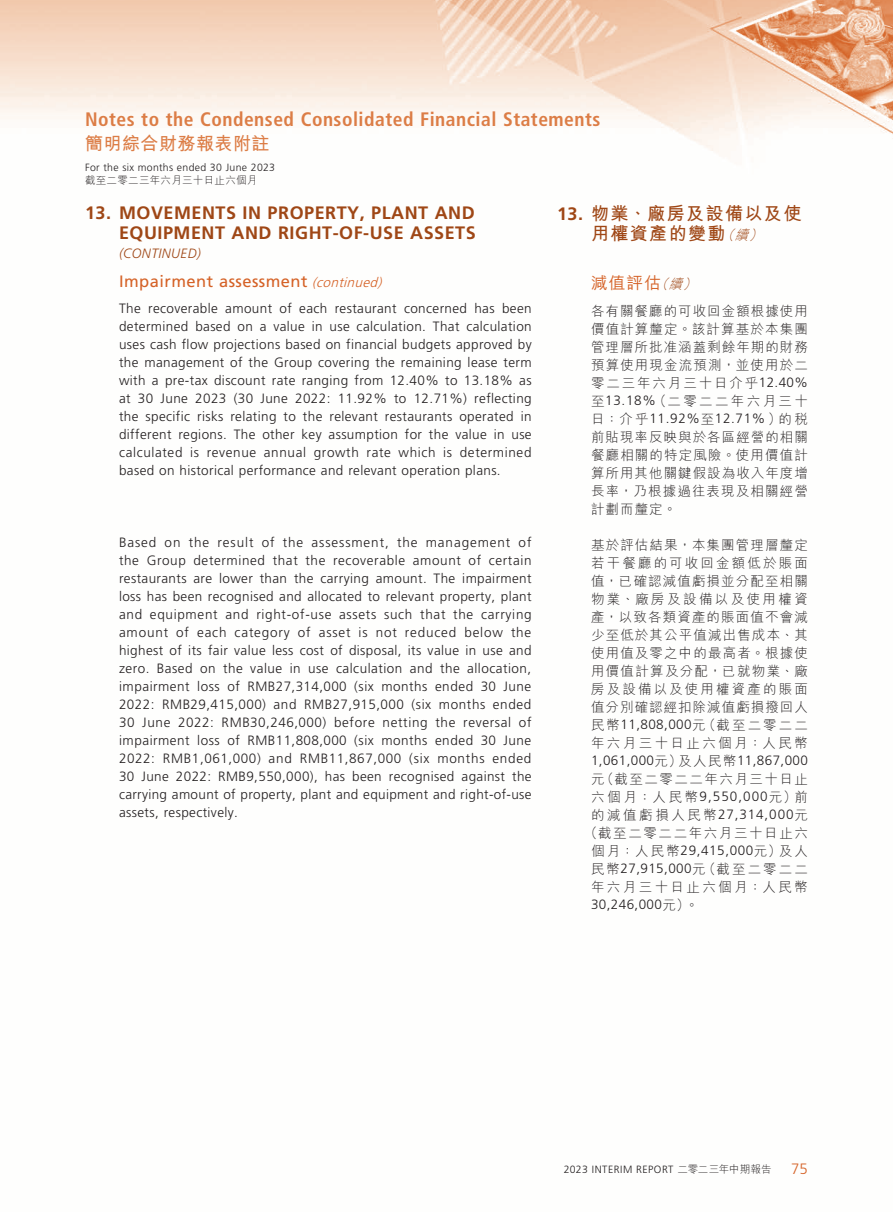
<style>
.page{position:relative;width:893px;height:1212px;background:#fff}
.page>*{position:absolute;margin:0;border:0;box-sizing:border-box;transform-origin:0 0}
.t1{font:700 condensed 19.5px "Frutiger LT Std";letter-spacing:.025em;color:#dc7d46}
.t2{font:700 18px/19.5px "Frutiger LT Std";letter-spacing:.03em;color:#9f4716;text-align:right}
.t3{font:700 18px/19.5px "M Hei HK";letter-spacing:.08em;color:#9f4716;text-align:center}
.t4{font:700 18px "M Hei HK";letter-spacing:.03em;color:#dc7d46}
.t5{font:16.5px "Frutiger LT Std";letter-spacing:.03em;color:#d56227}
.t6{font:500 16.5px "M Hei HK";color:#d56227}
.t7{font:300 15px "Frutiger LT Std";color:#d56227}
.t8{font:300 13.5px/18px "Frutiger LT Std";letter-spacing:.03em;color:#231f20;text-align:justify}
.t9{font:300 13.5px/18px "M Hei HK";letter-spacing:.11em;color:#231f20;text-align:justify}
.t10{font:300 13.5px/18px "M Hei HK";letter-spacing:.155em;color:#231f20;text-align:center}
.t11{font:italic 300 13.5px "Frutiger LT Std";letter-spacing:.03em;color:#9f4716}
.t12{font:300 10.5px "Frutiger LT Std";letter-spacing:.03em;color:#231f20}
.t13{font:300 10.5px "Frutiger LT Std";letter-spacing:.05em;color:#231f20}
.t14{font:300 10.5px "M Hei HK";letter-spacing:.03em;color:#231f20}
.s1{font-family:"Frutiger LT Std"}
.s2{font-weight:300;font-style:italic;font-size:13.5px}
.s3{font-weight:300;font-style:italic;font-size:13.5px;color:#9f4716}
.s4{font-family:"M Hei HK"}
</style>
<div class="page">
<img style="left:0;top:0;width:893px;height:153px">
<h1 class="t1" style="left:85px;top:108px;width:517px">Notes to the Condensed Consolidated Financial Statements</h1>
<h2 class="t4" style="left:85px;top:130px;width:186px">簡明綜合財務報表附註</h2>
<p class="t12" style="left:85px;top:161px;width:192px">For the six months ended 30 June 2023</p>
<p class="t14" style="left:85px;top:175px;width:174px">截至二零二三年六月三十日止六個月</p>
<h2 class="t3" style="left:557px;top:202px;width:246px"><span class="s1">13.</span> 物業、廠房及設備以及使用權資產的變動<span class="s2">（續）</span></h2>
<p class="t6" style="left:591px;top:271px;width:110px">減值評估<span class="s3">（續）</span></p>
<p class="t9" style="left:591px;top:302px;width:218px">各有關餐廳的可收回金額根據使用價值計算釐定。該計算基於本集團管理層所批准涵蓋剩餘年期的財務預算使用現金流預測，並使用於二零二三年六月三十日介乎<span class="s1">12.40%</span>至<span class="s1">13.18%</span>（二零二二年六月三十</p>
<p class="t8" style="left:591px;top:410px;width:218px"><span class="s4">日：介乎</span>11.92%<span class="s4">至</span>12.71% <span class="s4">）的稅</span></p>
<p class="t9" style="left:591px;top:428px;width:218px">前貼現率反映與於各區經營的相關餐廳相關的特定風險。使用價值計算所用其他關鍵假設為收入年度增長率，乃根據過往表現及相關經營計劃而釐定。</p>
<p class="t9" style="left:591px;top:536px;width:218px">基於評估結果，本集團管理層釐定若干餐廳的可收回金額低於賬面值，已確認減值虧損並分配至相關物業、廠房及設備以及使用權資產，以致各類資產的賬面值不會減少至低於其公平值減出售成本、其使用值及零之中的最高者。根據使用價值計算及分配，已就物業、廠房及設備以及使用權資產的賬面值分別確認經扣除減值虧損撥回人民幣<span class="s1">11,808,000</span>元（截至二零二二年六月三十日止六個月：人民幣</p>
<p class="t8" style="left:591px;top:752px;width:218px">1,061,000<span class="s4">元）及人民幣</span>11,867,000</p>
<p class="t9" style="left:591px;top:770px;width:218px">元（截至二零二二年六月三十日止六個月：人民幣<span class="s1">9,550,000</span>元）前</p>
<p class="t8" style="left:591px;top:806px;width:218px"><span class="s4">的減值虧損人民幣</span>27,314,000<span class="s4">元</span></p>
<p class="t10" style="left:584px;top:824px;width:225px">（截至二零二二年六月三十日止六個月：人民幣<span class="s1">29,415,000</span>元）及人民幣<span class="s1">27,915,000</span>元（截至二零二二年六月三十日止六個月：人民幣</p>
<p class="t8" style="left:591px;top:895px;width:109px">30,246,000<span class="s4">元）。</span></p>
<h2 class="t2" style="left:85px;top:203px;width:392px">13. MOVEMENTS IN PROPERTY, PLANT AND<br>EQUIPMENT AND RIGHT-OF-USE ASSETS</h2>
<p class="t11" style="left:119px;top:246px;width:83px">(CONTINUED)</p>
<p class="t5" style="left:119px;top:271px;width:268px">Impairment assessment <span class="s2">(continued)</span></p>
<p class="t8" style="left:119px;top:300px;width:414px">The recoverable amount of each restaurant concerned has been determined based on a value in use calculation. That calculation uses cash flow projections based on financial budgets approved by the management of the Group covering the remaining lease term with a pre-tax discount rate ranging from 12.40% to 13.18% as at 30 June 2023 (30 June 2022: 11.92% to 12.71%) reflecting the specific risks relating to the relevant restaurants operated in different regions. The other key assumption for the value in use calculated is revenue annual growth rate which is determined based on historical performance and relevant operation plans.</p>
<p class="t8" style="left:119px;top:534px;width:414px">Based on the result of the assessment, the management of the Group determined that the recoverable amount of certain restaurants are lower than the carrying amount. The impairment loss has been recognised and allocated to relevant property, plant and equipment and right-of-use assets such that the carrying amount of each category of asset is not reduced below the highest of its fair value less cost of disposal, its value in use and zero. Based on the value in use calculation and the allocation, impairment loss of RMB27,314,000 (six months ended 30 June 2022: RMB29,415,000) and RMB27,915,000 (six months ended 30 June 2022: RMB30,246,000) before netting the reversal of impairment loss of RMB11,808,000 (six months ended 30 June 2022: RMB1,061,000) and RMB11,867,000 (six months ended 30 June 2022: RMB9,550,000), has been recognised against the carrying amount of property, plant and equipment and right-of-use assets, respectively.</p>
<p class="t13" style="left:564px;top:1164px;width:210px">2023 INTERIM REPORT <span class="s4">二零二三年中期報告</span></p>
<p class="t7" style="left:791px;top:1161px;width:18px">75</p>
</div>
